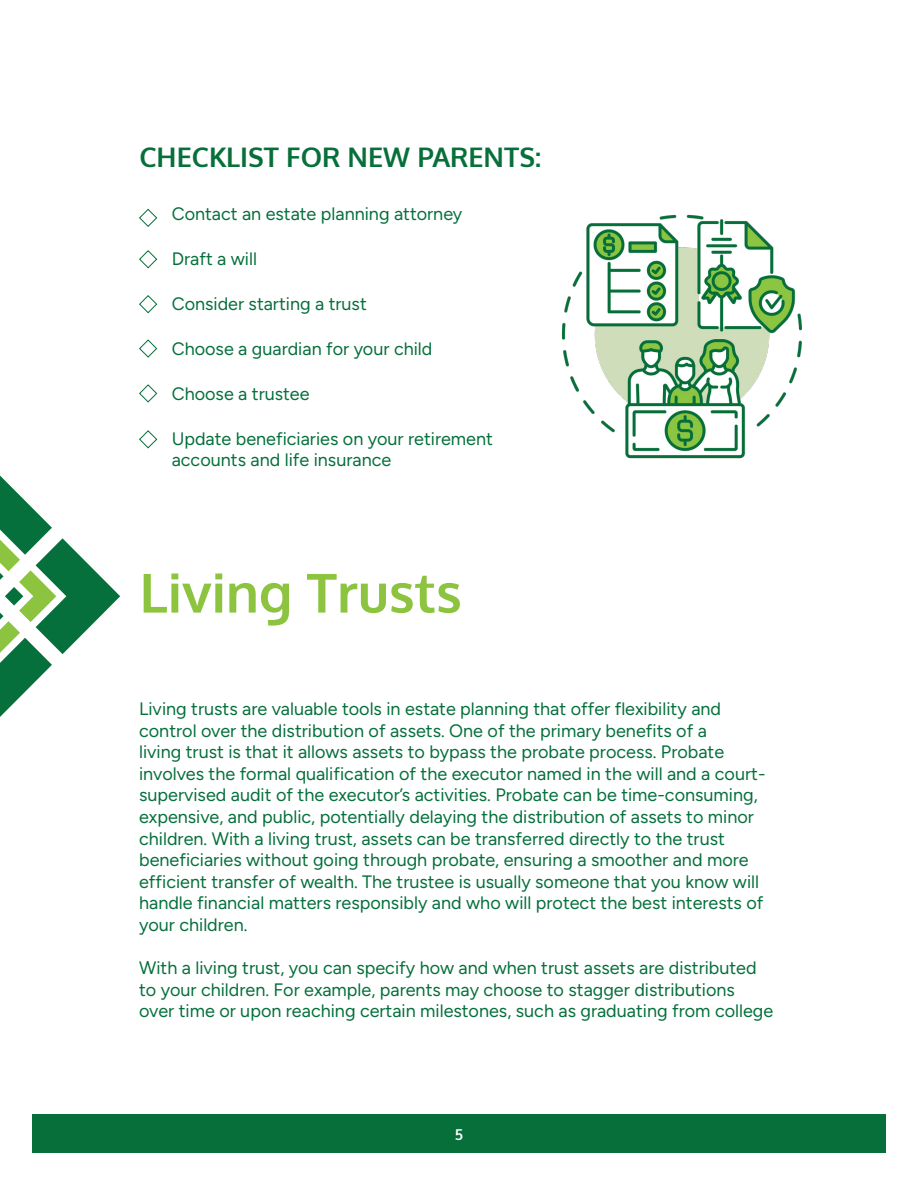
<style>
.page{position:relative;width:918px;height:1188px;background:#fff}
.page>*{position:absolute;margin:0;border:0;box-sizing:border-box;transform-origin:0 0}
.t1{font:700 54px "Oxygen";color:#8cc440}
.t2{font:700 27px "Oxygen";color:#066f3a}
.t3{font:300 18px/21.6px "Figtree";color:#05703b}
.t4{font:700 15px "Oxygen";color:#fff}
</style>
<div class="page">
<div style="left:32px;top:1115px;width:854px;height:38px;background:#066f3a"></div>
<svg style="left:0;top:476px;width:120px;height:241px"></svg>
<svg style="left:139px;top:208px;width:19px;height:19px"></svg>
<svg style="left:139px;top:295px;width:19px;height:19px"></svg>
<svg style="left:139px;top:384px;width:19px;height:19px"></svg>
<svg style="left:139px;top:250px;width:19px;height:19px"></svg>
<svg style="left:139px;top:339px;width:19px;height:19px"></svg>
<svg style="left:139px;top:430px;width:19px;height:19px"></svg>
<img style="left:561px;top:214px;width:241px;height:245px">
<h2 class="t2" style="left:140px;top:140px;width:403px">CHECKLIST FOR NEW PARENTS:</h2>
<p class="t3" style="left:172px;top:203px;width:292px">Contact an estate planning attorney</p>
<p class="t3" style="left:172px;top:248px;width:87px">Draft a will</p>
<p class="t3" style="left:172px;top:293px;width:197px">Consider starting a trust</p>
<p class="t3" style="left:172px;top:338px;width:262px">Choose a guardian for your child</p>
<p class="t3" style="left:172px;top:383px;width:139px">Choose a trustee</p>
<p class="t3" style="left:172px;top:428px;width:323px">Update beneficiaries on your retirement accounts and life insurance</p>
<h1 class="t1" style="left:140px;top:559px;width:324px">Living Trusts</h1>
<p class="t3" style="left:139px;top:698px;width:628px">Living trusts are valuable tools in estate planning that offer flexibility and control over the distribution of assets. One of the primary benefits of a<br>living trust is that it allows assets to bypass the probate process. Probate involves the formal qualification of the executor named in the will and a court&shy;supervised audit of the executor’s activities. Probate can be time-consuming, expensive, and public, potentially delaying the distribution of assets to minor children. With a living trust, assets can be transferred directly to the trust beneficiaries without going through probate, ensuring a smoother and more efficient transfer of wealth. The trustee is usually someone that you know will handle financial matters responsibly and who will protect the best interests of your children.</p>
<p class="t3" style="left:139px;top:957px;width:636px">With a living trust, you can specify how and when trust assets are distributed to your children. For example, parents may choose to stagger distributions over time or upon reaching certain milestones, such as graduating from college</p>
<p class="t4" style="left:455px;top:1125px;width:10px">5</p>
</div>
